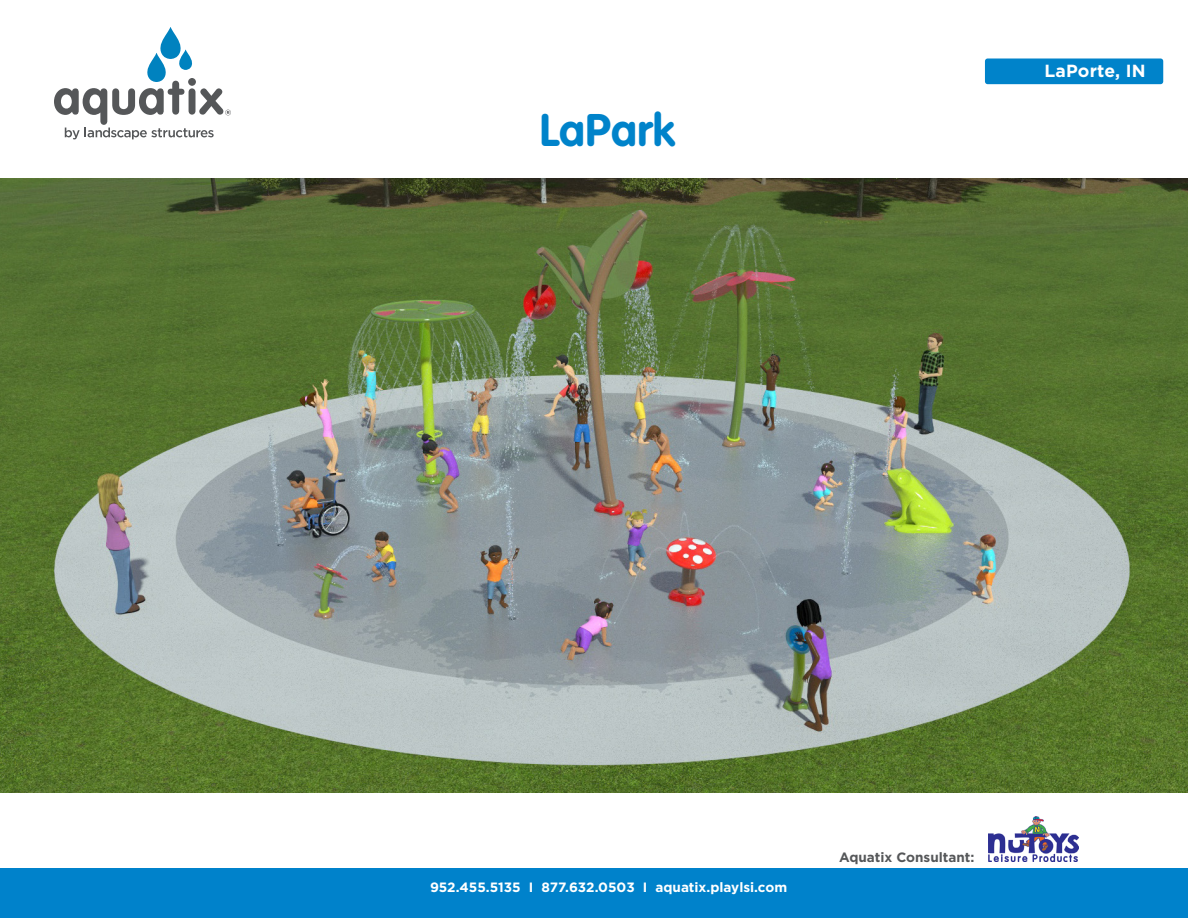
<style>
.page{position:relative;width:1188px;height:918px;background:#fff}
.page>*{position:absolute;margin:0;border:0;box-sizing:border-box;transform-origin:0 0}
.t1{font:700 45px "VAG Rounded Std";letter-spacing:.01em;color:#0083ca}
.t2{font:700 17.55px "Gotham";letter-spacing:.01em;color:#fff}
.t3{font:700 13.5px "Gotham";color:#fff}
.Pricing_Mechanical{font:700 13.5px "Gotham";color:#555759}
</style>
<div class="page">
<div style="left:985px;top:58px;width:178px;height:26px;background:#0083ca;border-radius:3px"></div>
<div style="left:0;top:869px;width:1188px;height:49px;background:#0082cb"></div>
<svg style="left:54px;top:27px;width:177px;height:112px"></svg>
<img style="left:0;top:179px;width:1188px;height:614px">
<img style="left:989px;top:816px;width:90px;height:46px">
<p class="t1" style="left:540px;top:104px;width:137px">LaPark</p>
<p class="t2" style="left:1045px;top:59px;width:103px">LaPorte, IN</p>
<p class="t3" style="left:430px;top:878px;width:359px">952.455.5135 I 877.632.0503 I aquatix.playlsi.com</p>
<p class="Pricing_Mechanical" style="left:839px;top:848px;width:137px">Aquatix Consultant:</p>
</div>
